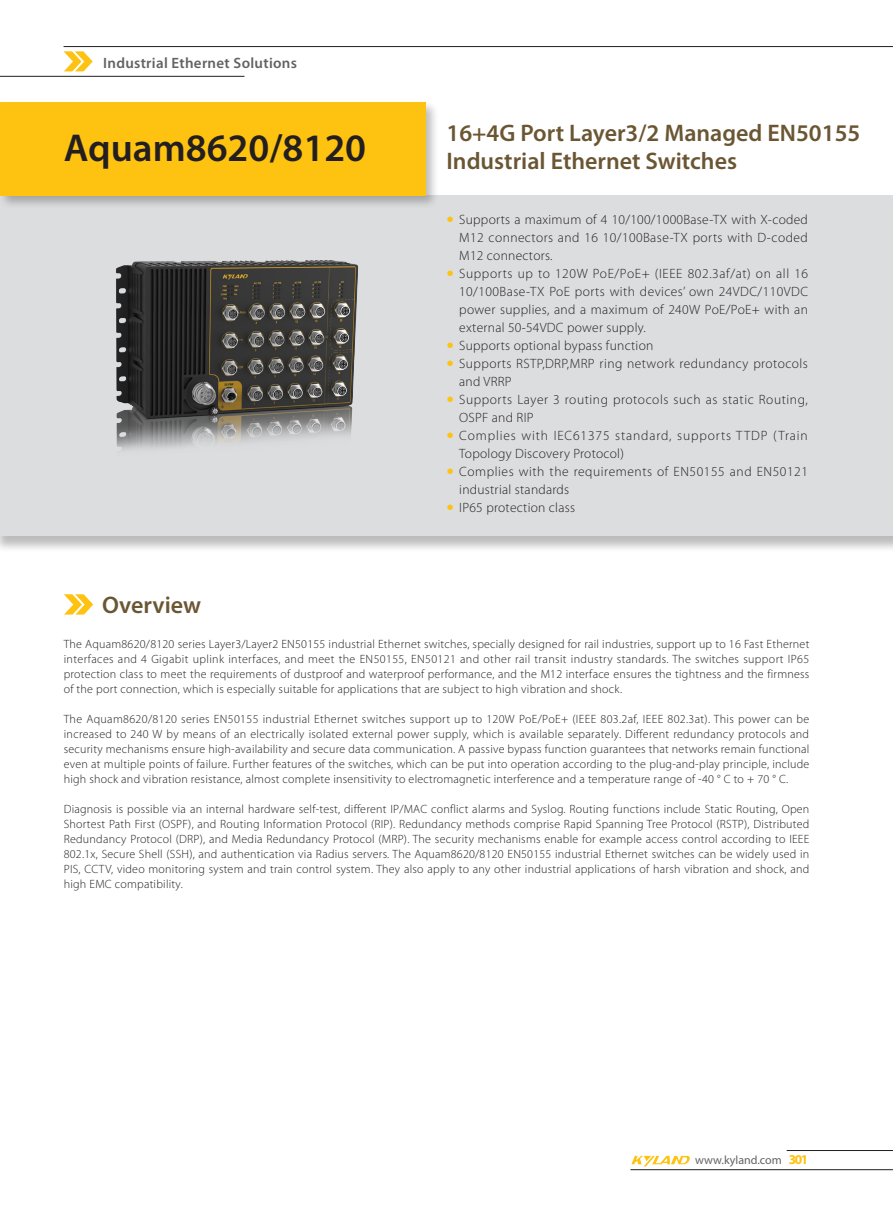
<style>
.page{position:relative;width:893px;height:1212px;background:#fff}
.page>*{position:absolute;margin:0;border:0;box-sizing:border-box;transform-origin:0 0}
.大标题{font:600 39px "Myriad Pro";color:#231f20}
.小标题有缩进副本{font:600 24px/28.8px "Myriad Pro";color:#6b5633}
.小标题有缩进{font:600 24px "Myriad Pro";color:#6b5633}
.正文{font:600 15px "Myriad Pro";letter-spacing:.02em;color:#636366}
.t1{font:300 13.5px/18px "Myriad Pro";letter-spacing:.03em;color:#231f20}
.t2{font:300 13.5px/18px "Myriad Pro";letter-spacing:.065em;color:#231f20}
.正文-2{font:300 12px/15px "Myriad Pro";letter-spacing:.02em;color:#231f20;text-align:justify}
.t3{font:12px "Myriad Pro";color:#636366}
.s1{font-family:"FZLTXHJW GB1 0";font-weight:400;font-size:7.5px;color:#fec210}
.s2{font-weight:700;font-size:13.5px;color:#fec210}
</style>
<div class="page">
<hr style="left:630px;top:1169px;width:263px;height:1px;background:#231f20">
<hr style="left:787px;top:1150px;width:106px;height:1px;background:#231f20">
<svg style="left:631px;top:1156px;width:59px;height:10px"></svg>
<div style="left:0;top:196px;width:893px;height:356px;background:#231f20;opacity:.3"></div>
<div style="left:0;top:196px;width:893px;height:340px;background:#dcdddf"></div>
<div style="left:0;top:100px;width:439px;height:110px;background:#231f20;opacity:.3"></div>
<div style="left:0;top:102px;width:425px;height:94px;background:#fec210"></div>
<svg style="left:64px;top:594px;width:29px;height:20px"></svg>
<img style="left:116px;top:260px;width:243px;height:190px">
<svg style="left:64px;top:51px;width:29px;height:20px"></svg>
<hr style="left:64px;top:46px;width:829px;height:1px;background:#231f20">
<hr style="left:0;top:76px;width:244px;height:1px;background:#231f20">
<p class="正文" style="left:103px;top:53px;width:195px">Industrial Ethernet Solutions</p>
<p class="大标题" style="left:64px;top:123px;width:304px">Aquam8620/8120</p>
<p class="小标题有缩进" style="left:102px;top:590px;width:101px">Overview</p>
<p class="小标题有缩进副本" style="left:446px;top:118px;width:415px">16+4G Port Layer3/2 Managed EN50155<br>Industrial Ethernet Switches</p>
<p class="t1" style="left:459px;top:210px;width:350px;text-align:justify;text-indent:-13px"><span class="s1">●</span> Supports a maximum of 4 10/100/1000Base-TX with X-coded M12 connectors and 16 10/100Base-TX ports with D-coded M12 connectors.</p>
<p class="t1" style="left:459px;top:264px;width:350px;text-align:justify;text-indent:-13px"><span class="s1">●</span> Supports up to 120W PoE/PoE+ (IEEE 802.3af/at) on all 16<br>10/100Base-TX PoE ports with devices’ own 24VDC/110VDC power supplies, and a maximum of 240W PoE/PoE+ with an external 50-54VDC power supply.</p>
<p class="t1" style="left:446px;top:336px;width:208px"><span class="s1">●</span> Supports optional bypass function</p>
<p class="t1" style="left:459px;top:354px;width:350px;text-indent:-13px"><span class="s1">●</span> Supports RSTP,DRP,MRP ring network redundancy protocols and VRRP</p>
<p class="t1" style="left:459px;top:390px;width:350px;text-indent:-13px"><span class="s1">●</span> Supports Layer 3 routing protocols such as static Routing,<br>OSPF and RIP</p>
<p class="t2" style="left:459px;top:426px;width:350px;text-indent:-13px"><span class="s1">●</span> Complies with IEC61375 standard, supports TTDP (Train<br>Topology Discovery Protocol)</p>
<p class="t1" style="left:459px;top:462px;width:350px;text-indent:-13px"><span class="s1">●</span> Complies with the requirements of EN50155 and EN50121 industrial standards</p>
<p class="t1" style="left:446px;top:498px;width:130px"><span class="s1">●</span> IP65 protection class</p>
<p class="正文-2" style="left:64px;top:636px;width:747px">The Aquam8620/8120 series Layer3/Layer2 EN50155 industrial Ethernet switches, specially designed for rail industries, support up to 16 Fast Ethernet interfaces and 4 Gigabit uplink interfaces, and meet the EN50155, EN50121 and other rail transit industry standards. The switches support IP65 protection class to meet the requirements of dustproof and waterproof performance, and the M12 interface ensures the tightness and the firmness of the port connection, which is especially suitable for applications that are subject to high vibration and shock.</p>
<p class="正文-2" style="left:64px;top:711px;width:747px">The Aquam8620/8120 series EN50155 industrial Ethernet switches support up to 120W PoE/PoE+ (IEEE 803.2af, IEEE 802.3at). This power can be increased to 240 W by means of an electrically isolated external power supply, which is available separately. Different redundancy protocols and security mechanisms ensure high-availability and secure data communication. A passive bypass function guarantees that networks remain functional even at multiple points of failure. Further features of the switches, which can be put into operation according to the plug-and-play principle, include high shock and vibration resistance, almost complete insensitivity to electromagnetic interference and a temperature range of -40 ° C to + 70 ° C.</p>
<p class="正文-2" style="left:64px;top:801px;width:747px">Diagnosis is possible via an internal hardware self-test, different IP/MAC conflict alarms and Syslog. Routing functions include Static Routing, Open Shortest Path First (OSPF), and Routing Information Protocol (RIP). Redundancy methods comprise Rapid Spanning Tree Protocol (RSTP), Distributed Redundancy Protocol (DRP), and Media Redundancy Protocol (MRP). The security mechanisms enable for example access control according to IEEE 802.1x, Secure Shell (SSH), and authentication via Radius servers. The Aquam8620/8120 EN50155 industrial Ethernet switches can be widely used in PIS, CCTV, video monitoring system and train control system. They also apply to any other industrial applications of harsh vibration and shock, and high EMC compatibility.</p>
<p class="t3" style="left:695px;top:1152px;width:114px">www.kyland.com <span class="s2">301</span></p>
</div>
